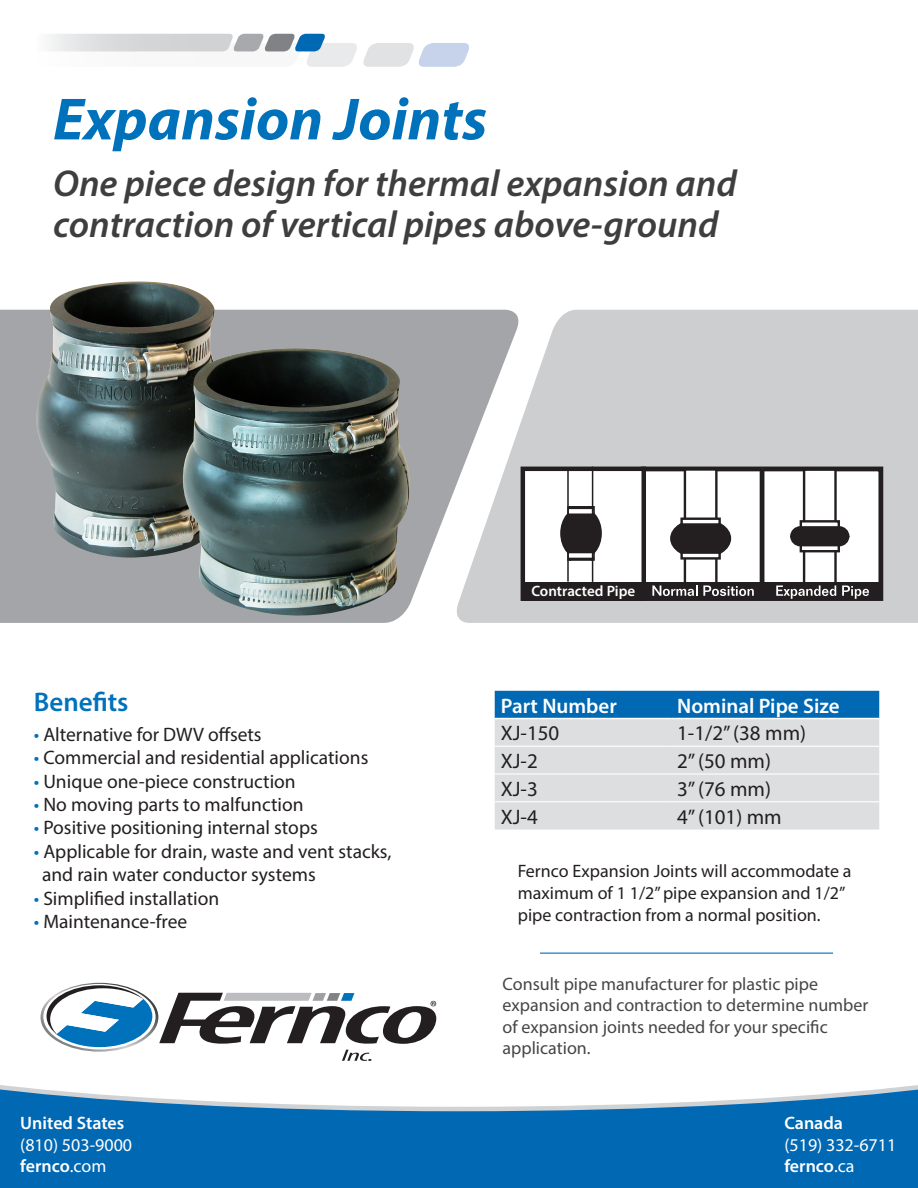
<style>
.page{position:relative;width:918px;height:1188px;background:#fff}
.page>*{position:absolute;margin:0;border:0;box-sizing:border-box;transform-origin:0 0}
.t1{font:italic 700 60px "Myriad Pro";color:#0072bc}
.t2{font:italic 600 37.5px "Myriad Pro";color:#3e3e3f}
.t3{font:600 27px "Myriad Pro";color:#0072bc}
.t4{font:21px "Myriad Pro";color:#231f20}
.t5{font:600 21px "Myriad Pro";color:#fff}
.t6{font:19.5px "Myriad Pro";color:#231f20}
.t7{font:18px/21.6px "Myriad Pro";color:#464647}
.t8{font:18px "Myriad Pro";color:#231f20}
.t9{font:600 18px "Myriad Pro";color:#fff}
.t10{font:18px "Myriad Pro";color:#fff}
.t11{font:600 15px "Myriad Pro";color:#fff}
.s1{color:#0072bc}
.s2{font-weight:400}
</style>
<div class="page">
<svg style="left:0;top:1085px;width:918px;height:103px;background:#2f82bf"></svg>
<svg style="left:49px;top:34px;width:420px;height:33px"></svg>
<div style="left:524px;top:310px;width:394px;height:313px;background:#cdced0"></div>
<svg style="left:0;top:310px;width:524px;height:313px;fill:#a4a5a9"></svg>
<svg style="left:495px;top:691px;width:384px;height:139px;background:#b1c6d7"></svg>
<hr style="left:495px;top:718px;width:176px;height:1px;background:#fff">
<hr style="left:671px;top:718px;width:208px;height:1px;background:#fff">
<hr style="left:495px;top:746px;width:176px;height:1px;background:#fff">
<hr style="left:671px;top:746px;width:208px;height:1px;background:#fff">
<hr style="left:495px;top:773px;width:176px;height:2px;background:#fff">
<hr style="left:671px;top:773px;width:208px;height:2px;background:#fff">
<hr style="left:495px;top:801px;width:176px;height:1px;background:#fff">
<hr style="left:671px;top:801px;width:208px;height:1px;background:#fff">
<hr style="left:540px;top:953px;width:293px;height:1px;background:#0072bc">
<svg style="left:40px;top:983px;width:396px;height:78px"></svg>
<img style="left:36px;top:281px;width:194px;height:277px">
<img style="left:182px;top:348px;width:228px;height:269px">
<div style="left:643px;top:469px;width:238px;height:130px;background:#fff"></div>
<div style="left:641px;top:467px;width:242px;height:134px;border:5px solid #231f20"></div>
<hr style="left:760px;top:469px;width:4px;height:130px;background:#231f20">
<div style="left:685px;top:469px;width:31px;height:129px;background:#fff"></div>
<div style="left:684px;top:468px;width:34px;height:131px;border:2px solid #231f20"></div>
<div style="left:671px;top:519px;width:59px;height:38px;background:#231f20;border-radius:50%"></div>
<div style="left:670px;top:518px;width:61px;height:41px;border:2px solid #231f20;border-radius:50%"></div>
<svg style="left:680px;top:518px;width:41px;height:8px"></svg>
<div style="left:680px;top:551px;width:41px;height:9px;background:#fff;border:2px solid #231f20"></div>
<div style="left:803px;top:468px;width:34px;height:131px;background:#fff;border:2px solid #231f20"></div>
<svg style="left:800px;top:520px;width:40px;height:32px"></svg>
<div style="left:791px;top:527px;width:57px;height:18px;background:#231f20;border-radius:9px"></div>
<div style="left:790px;top:526px;width:59px;height:20px;border:2px solid #231f20;border-radius:9px"></div>
<div style="left:643px;top:582px;width:238px;height:15px;background:#231f20"></div>
<svg style="left:652px;top:585px;width:45px;height:11px"></svg>
<svg style="left:703px;top:585px;width:51px;height:11px"></svg>
<svg style="left:776px;top:585px;width:60px;height:14px"></svg>
<svg style="left:842px;top:585px;width:27px;height:14px"></svg>
<div style="left:523px;top:469px;width:121px;height:130px;background:#fff"></div>
<div style="left:521px;top:467px;width:125px;height:134px;border:4px solid #231f20"></div>
<div style="left:523px;top:582px;width:120px;height:18px;background:#231f20"></div>
<svg style="left:560px;top:514px;width:42px;height:39px"></svg>
<div style="left:561px;top:509px;width:40px;height:49px;background:#231f20;border-radius:50%"></div>
<div style="left:560px;top:507px;width:42px;height:52px;border:2px solid #231f20;border-radius:50%"></div>
<svg style="left:569px;top:506px;width:26px;height:10px"></svg>
<div style="left:567px;top:551px;width:28px;height:9px;background:#fff;border:2px solid #231f20"></div>
<hr style="left:567px;top:470px;width:2px;height:112px;background:#231f20">
<hr style="left:592px;top:467px;width:1px;height:115px;background:#231f20">
<p class="t1" style="left:53px;top:80px;width:436px">Expansion Joints</p>
<p class="t2" style="left:53px;top:160px;width:685px">One piece design for thermal expansion and</p>
<p class="t2" style="left:53px;top:200px;width:667px">contraction of vertical pipes above-ground</p>
<p class="t3" style="left:34px;top:685px;width:96px">Benefits</p>
<p class="t6" style="left:34px;top:722px;width:229px"><span class="s1">•</span> Alternative for DWV offsets</p>
<p class="t6" style="left:34px;top:746px;width:336px"><span class="s1">•</span> Commercial and residential applications</p>
<p class="t6" style="left:34px;top:769px;width:264px"><span class="s1">•</span> Unique one-piece construction</p>
<p class="t6" style="left:34px;top:793px;width:271px"><span class="s1">•</span> No moving parts to malfunction</p>
<p class="t6" style="left:34px;top:816px;width:286px"><span class="s1">•</span> Positive positioning internal stops</p>
<p class="t6" style="left:34px;top:839px;width:359px"><span class="s1">•</span> Applicable for drain, waste and vent stacks,</p>
<p class="t6" style="left:42px;top:863px;width:275px">and rain water conductor systems</p>
<p class="t6" style="left:34px;top:886px;width:187px"><span class="s1">•</span> Simplified installation</p>
<p class="t6" style="left:34px;top:910px;width:155px"><span class="s1">•</span> Maintenance-free</p>
<p class="t9" style="left:20px;top:1112px;width:106px">United States</p>
<p class="t10" style="left:20px;top:1134px;width:113px">(810) 503-9000</p>
<p class="t9" style="left:20px;top:1155px;width:88px">fernco<span class="s2">.com</span></p>
<p class="t11" style="left:531px;top:581px;width:105px">Contracted Pipe</p>
<p class="t5" style="left:501px;top:692px;width:118px">Part Number</p>
<p class="t5" style="left:677px;top:692px;width:164px">Nominal Pipe Size</p>
<p class="t4" style="left:501px;top:720px;width:60px">XJ-150</p>
<p class="t4" style="left:677px;top:720px;width:131px">1-1/2” (38 mm)</p>
<p class="t4" style="left:501px;top:748px;width:39px">XJ-2</p>
<p class="t4" style="left:677px;top:748px;width:95px">2” (50 mm)</p>
<p class="t4" style="left:501px;top:776px;width:39px">XJ-3</p>
<p class="t4" style="left:677px;top:776px;width:95px">3” (76 mm)</p>
<p class="t4" style="left:501px;top:804px;width:39px">XJ-4</p>
<p class="t4" style="left:677px;top:804px;width:106px">4” (101) mm</p>
<p class="t8" style="left:518px;top:860px;width:335px">Fernco Expansion Joints will accommodate a</p>
<p class="t8" style="left:518px;top:882px;width:329px">maximum of 1 1/2” pipe expansion and 1/2”</p>
<p class="t8" style="left:518px;top:904px;width:304px">pipe contraction from a normal position.</p>
<p class="t7" style="left:503px;top:973px;width:317px">Consult pipe manufacturer for plastic pipe</p>
<p class="t7" style="left:503px;top:994px;width:367px">expansion and contraction to determine number of expansion joints needed for your specific</p>
<p class="t7" style="left:503px;top:1037px;width:90px">application.</p>
<p class="t9" style="left:784px;top:1112px;width:60px">Canada</p>
<p class="t10" style="left:784px;top:1134px;width:113px">(519) 332-6711</p>
<p class="t9" style="left:784px;top:1155px;width:72px">fernco<span class="s2">.ca</span></p>
</div>
